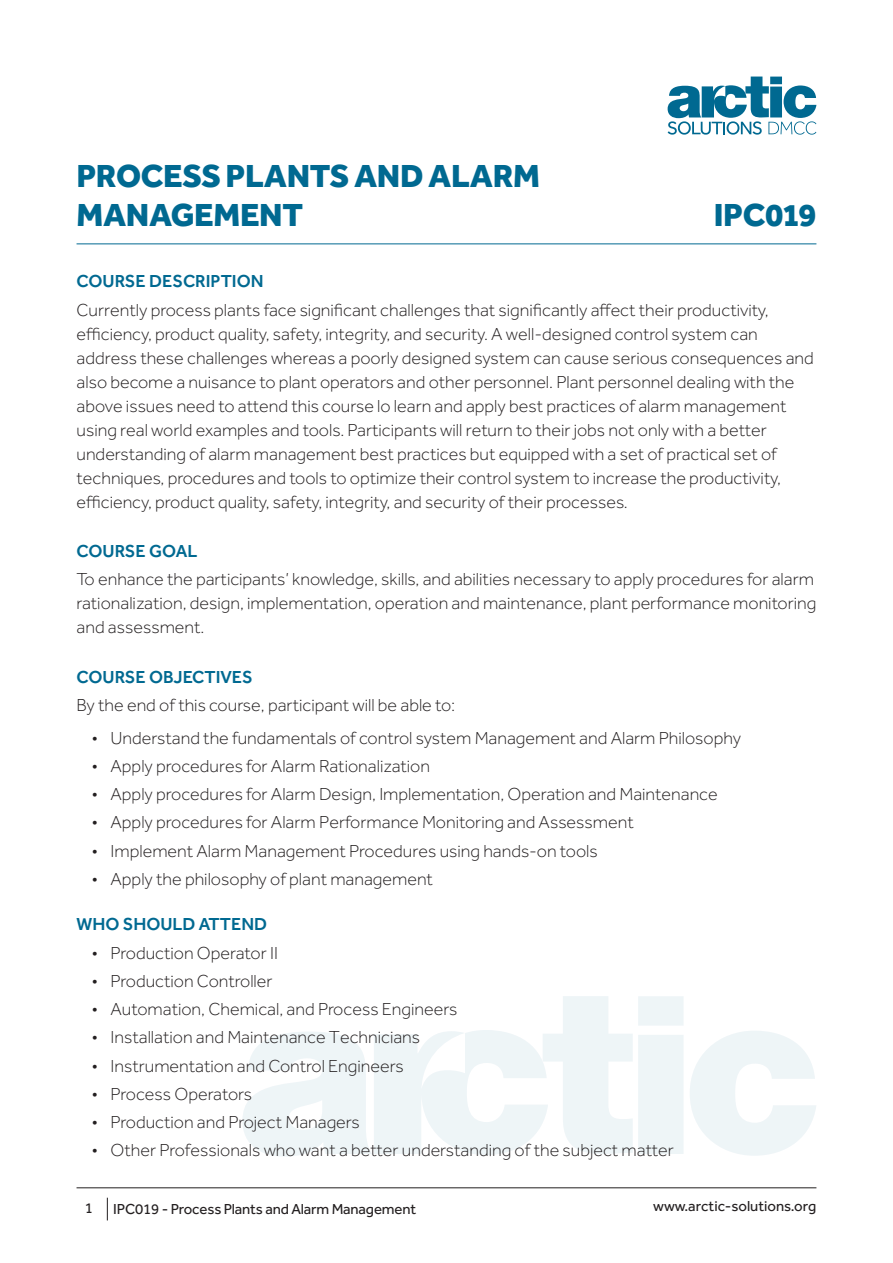
<style>
.page{position:relative;width:893px;height:1263px;background:#fff}
.page>*{position:absolute;margin:0;border:0;box-sizing:border-box;transform-origin:0 0}
.Title_-_Course_Outli{font:800 33px/39.6px "Effra";letter-spacing:-.01em;color:#006991}
.Code_-_Course_Outlin{font:800 33px "Effra";letter-spacing:-.01em;color:#006991}
.Normal_-_Course_Outl{font:300 18px/24px "Effra";color:#231f20}
.Heading_-_Course_Out{font:500 18px "Effra";color:#006991}
.t1{font:15px "Effra";letter-spacing:-.01em;color:#231f20}
</style>
<div class="page">
<hr style="left:77px;top:1187px;width:739px;height:1px;background:#231f20">
<svg style="left:107px;top:1198px;width:1px;height:22px"></svg>
<svg style="left:668px;top:77px;width:148px;height:58px"></svg>
<svg style="left:690px;top:1031px;width:126px;height:125px"></svg>
<svg style="left:243px;top:996px;width:440px;height:161px"></svg>
<hr style="left:77px;top:243px;width:739px;height:1px;background:#006991">
<p class="Title_-_Course_Outli" style="left:77px;top:155px;width:465px">PROCESS PLANTS AND ALARM<br>MANAGEMENT</p>
<p class="Code_-_Course_Outlin" style="left:714px;top:195px;width:104px">IPC019</p>
<p class="Heading_-_Course_Out" style="left:77px;top:271px;width:189px">COURSE DESCRIPTION</p>
<p class="Normal_-_Course_Outl" style="left:77px;top:298px;width:739px">Currently process plants face significant challenges that significantly affect their productivity, efficiency, product quality, safety, integrity, and security. A well-designed control system can address these challenges whereas a poorly designed system can cause serious consequences and also become a nuisance to plant operators and other personnel. Plant personnel dealing with the above issues need to attend this course lo learn and apply best practices of alarm management using real world examples and tools. Participants will return to their jobs not only with a better understanding of alarm management best practices but equipped with a set of practical set of techniques, procedures and tools to optimize their control system to increase the productivity, efficiency, product quality, safety, integrity, and security of their processes.</p>
<p class="Heading_-_Course_Out" style="left:77px;top:540px;width:122px">COURSE GOAL</p>
<p class="Normal_-_Course_Outl" style="left:77px;top:567px;width:741px">To enhance the participants’ knowledge, skills, and abilities necessary to apply procedures for alarm rationalization, design, implementation, operation and maintenance, plant performance monitoring and assessment.</p>
<p class="Heading_-_Course_Out" style="left:77px;top:666px;width:178px">COURSE OBJECTIVES</p>
<p class="Normal_-_Course_Outl" style="left:77px;top:693px;width:380px">By the end of this course, participant will be able to:</p>
<p class="Normal_-_Course_Outl" style="left:92px;top:726px;width:651px">• Understand the fundamentals of control system Management and Alarm Philosophy</p>
<p class="Normal_-_Course_Outl" style="left:92px;top:754px;width:340px">• Apply procedures for Alarm Rationalization</p>
<p class="Normal_-_Course_Outl" style="left:92px;top:782px;width:628px">• Apply procedures for Alarm Design, Implementation, Operation and Maintenance</p>
<p class="Normal_-_Course_Outl" style="left:92px;top:810px;width:544px">• Apply procedures for Alarm Performance Monitoring and Assessment</p>
<p class="Normal_-_Course_Outl" style="left:92px;top:839px;width:508px">• Implement Alarm Management Procedures using hands-on tools</p>
<p class="Normal_-_Course_Outl" style="left:92px;top:867px;width:343px">• Apply the philosophy of plant management</p>
<p class="Heading_-_Course_Out" style="left:77px;top:913px;width:192px">WHO SHOULD ATTEND</p>
<p class="Normal_-_Course_Outl" style="left:92px;top:940px;width:188px">• Production Operator II</p>
<p class="Normal_-_Course_Outl" style="left:92px;top:969px;width:182px">• Production Controller</p>
<p class="Normal_-_Course_Outl" style="left:92px;top:997px;width:367px">• Automation, Chemical, and Process Engineers</p>
<p class="Normal_-_Course_Outl" style="left:92px;top:1025px;width:330px">• Installation and Maintenance Technicians</p>
<p class="Normal_-_Course_Outl" style="left:92px;top:1053px;width:313px">• Instrumentation and Control Engineers</p>
<p class="Normal_-_Course_Outl" style="left:92px;top:1082px;width:162px">• Process Operators</p>
<p class="Normal_-_Course_Outl" style="left:92px;top:1110px;width:270px">• Production and Project Managers</p>
<p class="Normal_-_Course_Outl" style="left:92px;top:1138px;width:584px">• Other Professionals who want a better understanding of the subject matter</p>
<p class="t1" style="left:85px;top:1199px;width:10px">1</p>
<p class="t1" style="left:113px;top:1200px;width:304px">IPC019 - Process Plants and Alarm Management</p>
<p class="t1" style="left:653px;top:1198px;width:165px">www.arctic-solutions.org</p>
</div>
